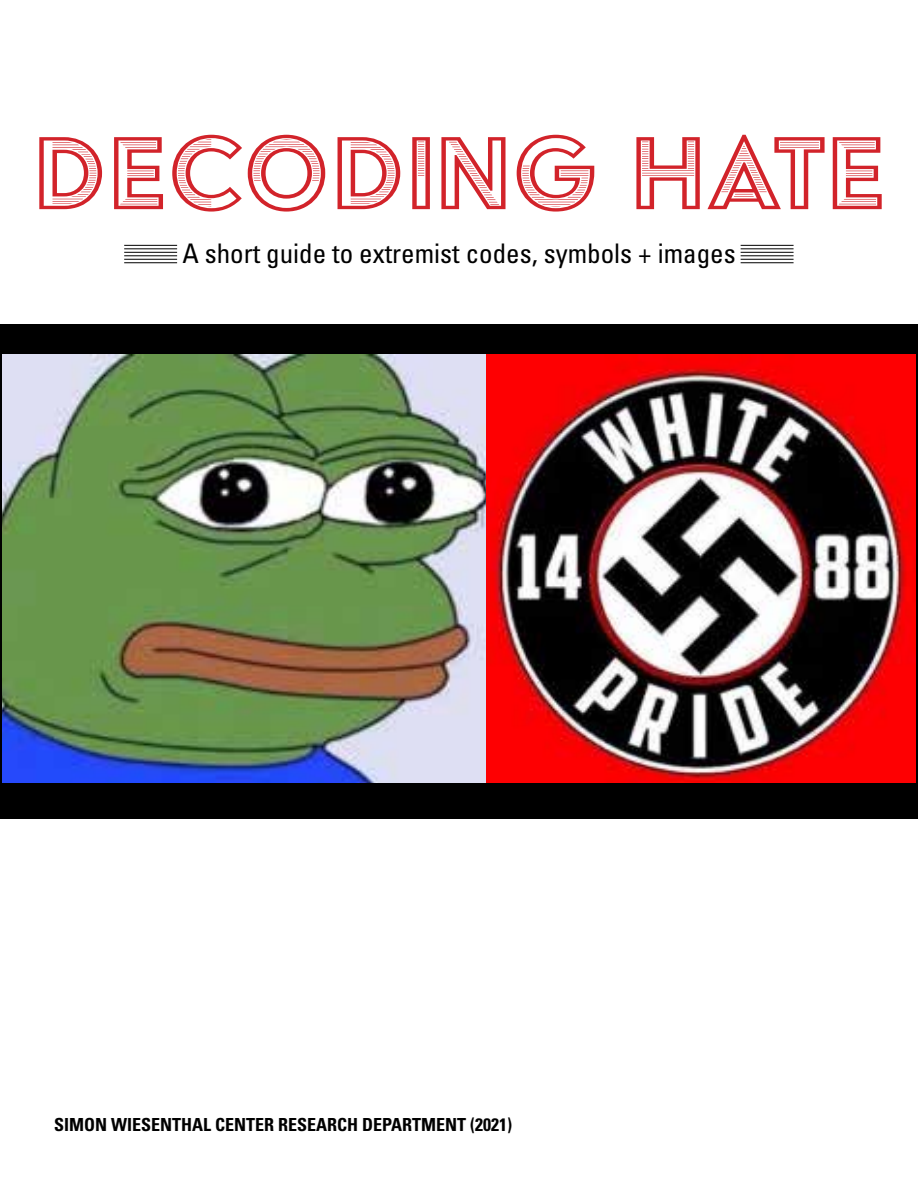
<style>
.page{position:relative;width:918px;height:1188px;background:#fff}
.page>*{position:absolute;margin:0;border:0;box-sizing:border-box;transform-origin:0 0}
.t1{font:120px "Acier BAT Text Gris";color:#d2232a}
.t2{font:condensed 27px "Univers";color:#000}
.t3{font:700 condensed 18px "Univers";color:#000}
</style>
<div class="page">
<div style="left:0;top:324px;width:918px;height:495px;background:#000"></div>
<img style="left:2px;top:355px;width:914px;height:427px">
<hr style="left:124px;top:245px;width:53px;height:1px;background:#000">
<hr style="left:124px;top:252px;width:53px;height:1px;background:#000">
<hr style="left:124px;top:259px;width:53px;height:1px;background:#000">
<hr style="left:124px;top:249px;width:53px;height:1px;background:#000">
<hr style="left:124px;top:256px;width:53px;height:1px;background:#000">
<hr style="left:124px;top:262px;width:53px;height:1px;background:#000">
<hr style="left:741px;top:245px;width:53px;height:1px;background:#000">
<hr style="left:741px;top:252px;width:53px;height:1px;background:#000">
<hr style="left:741px;top:259px;width:53px;height:1px;background:#000">
<hr style="left:741px;top:249px;width:53px;height:1px;background:#000">
<hr style="left:741px;top:256px;width:53px;height:1px;background:#000">
<hr style="left:741px;top:262px;width:53px;height:1px;background:#000">
<h1 class="t1" style="left:34px;top:110px;width:852px">DECODING HATE</h1>
<h2 class="t2" style="left:182px;top:236px;width:555px">A short guide to extremist codes, symbols + images</h2>
<p class="t3" style="left:54px;top:1114px;width:460px">SIMON WIESENTHAL CENTER RESEARCH DEPARTMENT (2021)</p>
</div>
